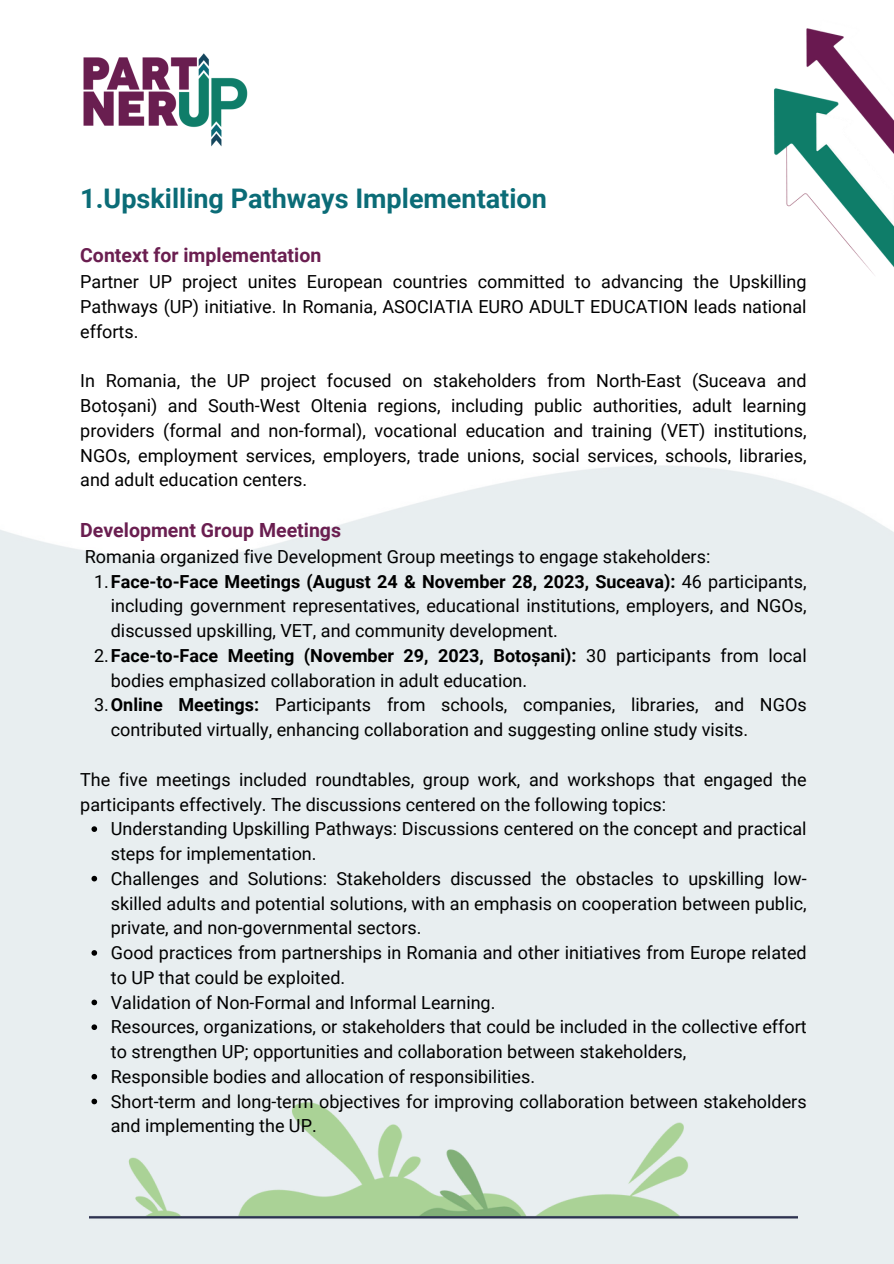
<style>
.page{position:relative;width:894px;height:1264px;background:#fff}
.page>*{position:absolute;margin:0;border:0;box-sizing:border-box;transform-origin:0 0}
.t1{font:700 27px "Roboto";color:#0b6c77}
.t2{font:700 19.5px "Roboto";color:#6a1e50}
.t3{font:18px/24.8px "Roboto";color:#000}
.s1{font-weight:700}
</style>
<div class="page">
<div style="left:0;top:465px;width:893px;height:798px;background:#e8eef0"></div>
<img style="left:89px;top:1091px;width:708px;height:145px">
<img style="left:83px;top:53px;width:165px;height:94px">
<svg style="left:91px;top:826px;width:6px;height:6px"></svg>
<svg style="left:91px;top:875px;width:6px;height:6px"></svg>
<svg style="left:91px;top:950px;width:6px;height:5px"></svg>
<svg style="left:91px;top:999px;width:6px;height:6px"></svg>
<svg style="left:91px;top:1024px;width:6px;height:6px"></svg>
<svg style="left:91px;top:1073px;width:6px;height:6px"></svg>
<svg style="left:91px;top:1098px;width:6px;height:6px"></svg>
<img style="left:774px;top:28px;width:119px;height:246px">
<p class="t1" style="left:80px;top:183px;width:468px">1.Upskilling Pathways Implementation</p>
<p class="t2" style="left:80px;top:244px;width:242px">Context for implementation</p>
<h1 class="t3" style="left:80px;top:270px;width:727px;text-align:justify">Partner UP project unites European countries committed to advancing the Upskilling Pathways (UP) initiative. In Romania, ASOCIATIA EURO ADULT EDUCATION leads national efforts.</h1>
<p class="t3" style="left:80px;top:369px;width:727px;text-align:justify">In Romania, the UP project focused on stakeholders from North-East (Suceava and Botoșani) and South-West Oltenia regions, including public authorities, adult learning providers (formal and non-formal), vocational education and training (VET) institutions, NGOs, employment services, employers, trade unions, social services, schools, libraries, and adult education centers.</p>
<p class="t2" style="left:80px;top:519px;width:262px">Development Group Meetings</p>
<p class="t3" style="left:85px;top:544px;width:627px">Romania organized five Development Group meetings to engage stakeholders:</p>
<p class="t3" style="left:111px;top:569px;width:697px;text-align:justify;text-indent:-17px">1.<span class="s1">Face-to-Face Meetings (August 24 &amp; November 28, 2023, Suceava):</span> 46 participants, including government representatives, educational institutions, employers, and NGOs, discussed upskilling, VET, and community development.</p>
<p class="t3" style="left:111px;top:643px;width:697px;text-indent:-17px">2.<span class="s1">Face-to-Face Meeting (November 29, 2023, Botoșani):</span> 30 participants from local bodies emphasized collaboration in adult education.</p>
<p class="t3" style="left:111px;top:693px;width:697px;text-indent:-17px">3.<span class="s1">Online Meetings:</span> Participants from schools, companies, libraries, and NGOs contributed virtually, enhancing collaboration and suggesting online study visits.</p>
<p class="t3" style="left:80px;top:767px;width:727px">The five meetings included roundtables, group work, and workshops that engaged the participants effectively. The discussions centered on the following topics:</p>
<p class="t3" style="left:111px;top:816px;width:697px">Understanding Upskilling Pathways: Discussions centered on the concept and practical steps for implementation.</p>
<p class="t3" style="left:111px;top:866px;width:697px;text-align:justify">Challenges and Solutions: Stakeholders discussed the obstacles to upskilling low&shy;skilled adults and potential solutions, with an emphasis on cooperation between public, private, and non-governmental sectors.</p>
<p class="t3" style="left:111px;top:940px;width:697px">Good practices from partnerships in Romania and other initiatives from Europe related to UP that could be exploited.</p>
<p class="t3" style="left:111px;top:990px;width:386px">Validation of Non-Formal and Informal Learning.</p>
<p class="t3" style="left:111px;top:1014px;width:697px">Resources, organizations, or stakeholders that could be included in the collective effort to strengthen UP; opportunities and collaboration between stakeholders,</p>
<p class="t3" style="left:111px;top:1064px;width:425px">Responsible bodies and allocation of responsibilities.</p>
<p class="t3" style="left:111px;top:1089px;width:697px">Short-term and long-term objectives for improving collaboration between stakeholders and implementing the UP.</p>
</div>
